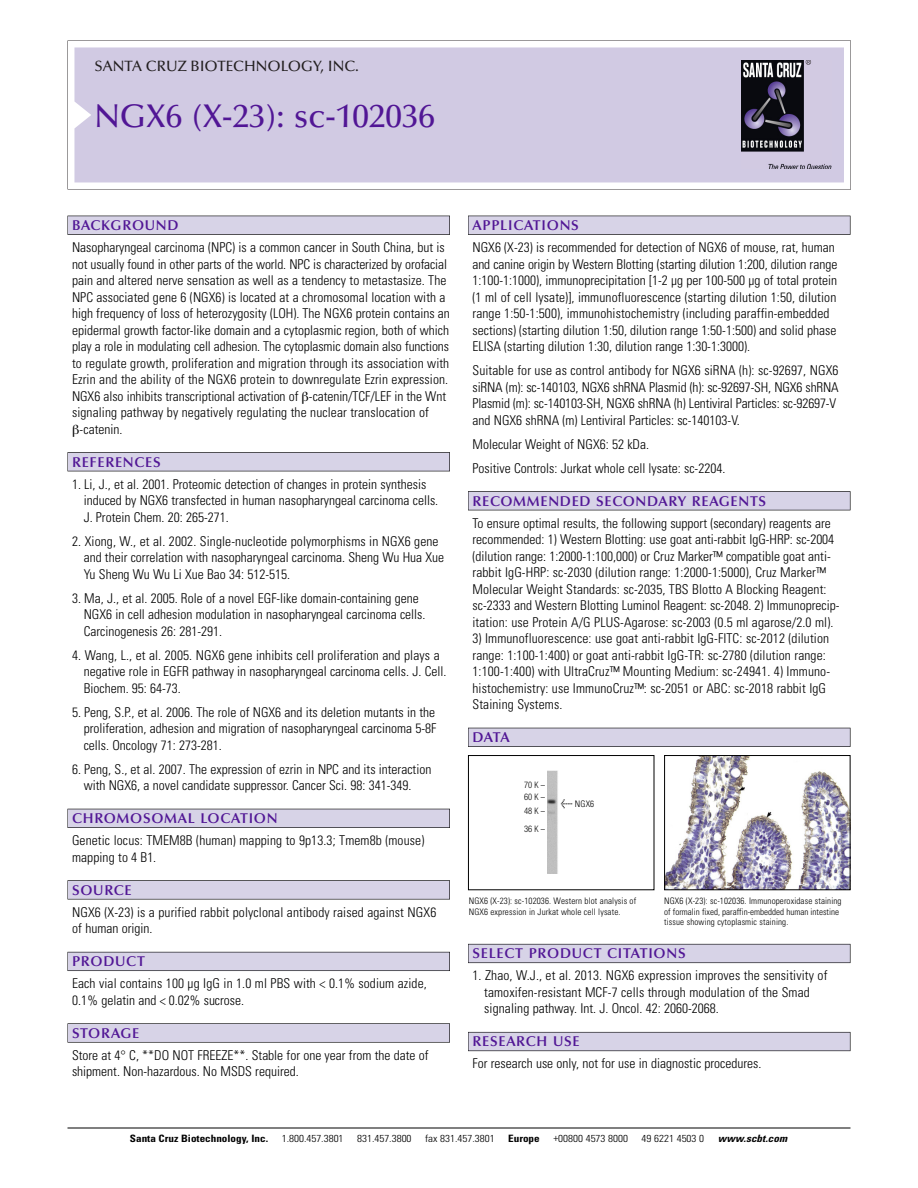
<style>
.page{position:relative;width:918px;height:1188px;background:#fff}
.page>*{position:absolute;margin:0;border:0;box-sizing:border-box;transform-origin:0 0}
.t1{font:500 33px "Optima";color:#511695}
.t2{font:500 15px "Optima";color:#231f20}
.t3{font:600 14.25px "Optima";letter-spacing:.05em;color:#511695}
.t4{font:300 condensed 13.5px/16.5px "Univers";color:#000}
.t5{font:300 condensed 10.2px "Univers";color:#000;scale:1.1 1}
.t6{font:700 condensed 10.2px "Univers";color:#000;scale:1.1 1}
.t7{font:italic 700 condensed 10.2px "Univers";letter-spacing:.005em;color:#000;scale:1.1 1}
.t8{font:300 condensed 9px/10.5px "Univers";letter-spacing:.015em;color:#000}
.t9{font:300 condensed 9px/12px "Helvetica Neue";letter-spacing:.13em;color:#000;scale:.95 1}
.s1{font-family:"Meta Plus";font-weight:400;font-stretch:normal;font-size:10.5px}
</style>
<div class="page">
<svg style="left:68px;top:40px;width:783px;height:149px"></svg>
<div style="left:74px;top:47px;width:770px;height:135px;background:#d1cae3"></div>
<img style="left:741px;top:60px;width:90px;height:108px">
<div style="left:68px;top:216px;width:382px;height:19px;background:#525155"></div>
<div style="left:68px;top:216px;width:381px;height:18px;background:#d7d3e7"></div>
<div style="left:68px;top:452px;width:382px;height:19px;background:#525155"></div>
<div style="left:68px;top:453px;width:381px;height:18px;background:#d7d3e7"></div>
<div style="left:68px;top:809px;width:382px;height:19px;background:#525158"></div>
<div style="left:68px;top:809px;width:381px;height:18px;background:#d7d3e7"></div>
<div style="left:68px;top:880px;width:382px;height:19px;background:#575759"></div>
<div style="left:68px;top:881px;width:381px;height:18px;background:#d7d3e7"></div>
<div style="left:68px;top:952px;width:382px;height:19px;background:#5b5a62"></div>
<div style="left:68px;top:952px;width:381px;height:18px;background:#d7d3e7"></div>
<div style="left:68px;top:1023px;width:382px;height:20px;background:#626263"></div>
<div style="left:68px;top:1024px;width:381px;height:18px;background:#d7d3e7"></div>
<div style="left:468px;top:216px;width:382px;height:19px;background:#525155"></div>
<div style="left:468px;top:216px;width:382px;height:18px;background:#d7d3e7"></div>
<div style="left:468px;top:491px;width:382px;height:19px;background:#525155"></div>
<div style="left:468px;top:492px;width:382px;height:18px;background:#d7d3e7"></div>
<div style="left:468px;top:728px;width:382px;height:19px;background:#525158"></div>
<div style="left:468px;top:728px;width:382px;height:18px;background:#d7d3e7"></div>
<div style="left:468px;top:944px;width:382px;height:19px;background:#66646e"></div>
<div style="left:468px;top:944px;width:382px;height:18px;background:#d7d3e7"></div>
<div style="left:468px;top:1032px;width:382px;height:19px;background:#66646d"></div>
<div style="left:468px;top:1033px;width:382px;height:18px;background:#d7d3e7"></div>
<hr style="left:68px;top:1128px;width:782px;height:1px;background:#000">
<img style="left:666px;top:757px;width:182px;height:131px">
<div style="left:664px;top:755px;width:186px;height:135px;border:1px solid #000"></div>
<div style="left:468px;top:755px;width:186px;height:135px;border:1px solid #000"></div>
<img style="left:548px;top:771px;width:10px;height:102px">
<p class="t2" style="left:94px;top:61px;width:266px">SANTA CRUZ BIOTECHNOLOGY, INC.</p>
<h1 class="t1" style="left:94px;top:103px;width:342px">NGX6 (X-23): sc-102036</h1>
<p class="t3" style="left:72px;top:219px;width:108px">BACKGROUND</p>
<p class="t4" style="left:72px;top:240px;width:374px">Nasopharyngeal carcinoma (NPC) is a common cancer in South China, but is</p>
<p class="t4" style="left:72px;top:257px;width:377px">not usually found in other parts of the world. NPC is characterized by orofacial</p>
<p class="t4" style="left:72px;top:273px;width:376px">pain and altered nerve sensation as well as a tendency to metastasize. The</p>
<p class="t4" style="left:72px;top:290px;width:375px">NPC associated gene 6 (NGX6) is located at a chromosomal location with a</p>
<p class="t4" style="left:72px;top:306px;width:379px">high frequency of loss of heterozygosity (LOH). The NGX6 protein contains an</p>
<p class="t4" style="left:72px;top:323px;width:379px">epidermal growth factor-like domain and a cytoplasmic region, both of which</p>
<p class="t4" style="left:72px;top:339px;width:379px">play a role in modulating cell adhesion. The cytoplasmic domain also functions</p>
<p class="t4" style="left:72px;top:356px;width:379px">to regulate growth, proliferation and migration through its association with</p>
<p class="t4" style="left:72px;top:372px;width:378px">Ezrin and the ability of the NGX6 protein to downregulate Ezrin expression.</p>
<p class="t4" style="left:72px;top:389px;width:376px">NGX6 also inhibits transcriptional activation of -catenin/TCF/LEF in the Wnt</p>
<p class="t4" style="left:72px;top:405px;width:358px">signaling pathway by negatively regulating the nuclear translocation of</p>
<p class="t4" style="left:80px;top:422px;width:44px">-catenin.</p>
<p class="t3" style="left:72px;top:456px;width:90px">REFERENCES</p>
<p class="t4" style="left:84px;top:477px;width:356px;text-indent:-12px">1. Li, J., et al. 2001. Proteomic detection of changes in protein synthesis induced by NGX6 transfected in human nasopharyngeal carcinoma cells.<br>J. Protein Chem. 20: 265-271.</p>
<p class="t4" style="left:84px;top:534px;width:362px;text-indent:-12px">2. Xiong, W., et al. 2002. Single-nucleotide polymorphisms in NGX6 gene and their correlation with nasopharyngeal carcinoma. Sheng Wu Hua Xue<br>Yu Sheng Wu Wu Li Xue Bao 34: 512-515.</p>
<p class="t4" style="left:84px;top:591px;width:343px;text-indent:-12px">3. Ma, J., et al. 2005. Role of a novel EGF-like domain-containing gene<br>NGX6 in cell adhesion modulation in nasopharyngeal carcinoma cells.<br>Carcinogenesis 26: 281-291.</p>
<p class="t4" style="left:84px;top:648px;width:364px;text-indent:-12px">4. Wang, L., et al. 2005. NGX6 gene inhibits cell proliferation and plays a negative role in EGFR pathway in nasopharyngeal carcinoma cells. J. Cell.<br>Biochem. 95: 64-73.</p>
<p class="t4" style="left:84px;top:705px;width:354px;text-align:justify;text-indent:-12px">5. Peng, S.P., et al. 2006. The role of NGX6 and its deletion mutants in the proliferation, adhesion and migration of nasopharyngeal carcinoma 5-8F cells. Oncology 71: 273-281.</p>
<p class="t4" style="left:84px;top:762px;width:349px;text-indent:-12px">6. Peng, S., et al. 2007. The expression of ezrin in NPC and its interaction with NGX6, a novel candidate suppressor. Cancer Sci. 98: 341-349.</p>
<p class="t3" style="left:72px;top:813px;width:207px">CHROMOSOMAL LOCATION</p>
<p class="t4" style="left:72px;top:833px;width:354px">Genetic locus: TMEM8B (human) mapping to 9p13.3; Tmem8b (mouse) mapping to 4 B1.</p>
<p class="t3" style="left:72px;top:884px;width:61px">SOURCE</p>
<p class="t4" style="left:72px;top:905px;width:366px">NGX6 (X-23) is a purified rabbit polyclonal antibody raised against NGX6 of human origin.</p>
<p class="t3" style="left:72px;top:956px;width:74px">PRODUCT</p>
<p class="t4" style="left:72px;top:976px;width:356px">Each vial contains 100 µg IgG in 1.0 ml PBS with &lt; 0.1% sodium azide,<br>0.1% gelatin and &lt; 0.02% sucrose.</p>
<p class="t3" style="left:72px;top:1027px;width:69px">STORAGE</p>
<p class="t4" style="left:72px;top:1048px;width:358px">Store at 4° C, **DO NOT FREEZE**. Stable for one year from the date of shipment. Non-hazardous. No MSDS required.</p>
<p class="t3" style="left:473px;top:219px;width:108px">APPLICATIONS</p>
<p class="t4" style="left:473px;top:240px;width:367px">NGX6 (X-23) is recommended for detection of NGX6 of mouse, rat, human and canine origin by Western Blotting (starting dilution 1:200, dilution range 1:100-1:1000), immunoprecipitation [1-2 µg per 100-500 µg of total protein (1 ml of cell lysate)], immunofluorescence (starting dilution 1:50, dilution range 1:50-1:500), immunohistochemistry (including paraffin-embedded sections) (starting dilution 1:50, dilution range 1:50-1:500) and solid phase ELISA (starting dilution 1:30, dilution range 1:30-1:3000).</p>
<p class="t4" style="left:473px;top:363px;width:368px">Suitable for use as control antibody for NGX6 siRNA (h): sc-92697, NGX6 siRNA (m): sc-140103, NGX6 shRNA Plasmid (h): sc-92697-SH, NGX6 shRNA Plasmid (m): sc-140103-SH, NGX6 shRNA (h) Lentiviral Particles: sc-92697-V and NGX6 shRNA (m) Lentiviral Particles: sc-140103-V.</p>
<p class="t4" style="left:473px;top:433px;width:254px;line-height:24px">Molecular Weight of NGX6: 52 kDa.<br>Positive Controls: Jurkat whole cell lysate: sc-2204.</p>
<p class="t3" style="left:473px;top:495px;width:295px">RECOMMENDED SECONDARY REAGENTS</p>
<p class="t4" style="left:473px;top:516px;width:369px">To ensure optimal results, the following support (secondary) reagents are recommended: 1) Western Blotting: use goat anti-rabbit IgG-HRP: sc-2004 (dilution range: 1:2000-1:100,000) or Cruz Marker™ compatible goat anti&shy;rabbit IgG-HRP: sc-2030 (dilution range: 1:2000-1:5000), Cruz Marker™ Molecular Weight Standards: sc-2035, TBS Blotto A Blocking Reagent: sc-2333 and Western Blotting Luminol Reagent: sc-2048. 2) Immunoprecip&shy;itation: use Protein A/G PLUS-Agarose: sc-2003 (0.5 ml agarose/2.0 ml).</p>
<p class="t4" style="left:473px;top:631px;width:359px">3) Immunofluorescence: use goat anti-rabbit IgG-FITC: sc-2012 (dilution range: 1:100-1:400) or goat anti-rabbit IgG-TR: sc-2780 (dilution range:<br>1:100-1:400) with UltraCruz™ Mounting Medium: sc-24941. 4) Immuno&shy;histochemistry: use ImmunoCruz™: sc-2051 or ABC: sc-2018 rabbit IgG Staining Systems.</p>
<p class="t3" style="left:473px;top:732px;width:39px">DATA</p>
<p class="t9" style="left:524px;top:780px;width:24px">70K–<br>60K–</p>
<p class="t9" style="left:524px;top:802px;width:24px;line-height:18px">48K–<br>36K–</p>
<p class="t8" style="left:561px;top:800px;width:35px"><span class="s1">&lt;</span> NGX6</p>
<p class="t8" style="left:469px;top:897px;width:169px">NGX6 (X-23): sc-102036. Western blot analysis of<br>NGX6 expression in Jurkat whole cell lysate.</p>
<p class="t8" style="left:664px;top:897px;width:179px">NGX6 (X-23): sc-102036. Immunoperoxidase staining of formalin fixed, paraffin-embedded human intestine tissue showing cytoplasmic staining.</p>
<p class="t3" style="left:473px;top:948px;width:215px">SELECT PRODUCT CITATIONS</p>
<p class="t4" style="left:484px;top:968px;width:345px;text-indent:-12px">1. Zhao, W.J., et al. 2013. NGX6 expression improves the sensitivity of tamoxifen-resistant MCF-7 cells through modulation of the Smad signaling pathway. Int. J. Oncol. 42: 2060-2068.</p>
<p class="t3" style="left:473px;top:1036px;width:109px">RESEARCH USE</p>
<p class="t4" style="left:473px;top:1057px;width:290px">For research use only, not for use in diagnostic procedures.</p>
<p class="t6" style="left:130px;top:1135px;width:127px">Santa Cruz Biotechnology, Inc.</p>
<p class="t5" style="left:282px;top:1135px;width:58px">1.800.457.3801</p>
<p class="t5" style="left:357px;top:1135px;width:51px">831.457.3800</p>
<p class="t5" style="left:425px;top:1135px;width:65px">fax 831.457.3801</p>
<p class="t6" style="left:508px;top:1135px;width:30px">Europe</p>
<p class="t5" style="left:553px;top:1135px;width:69px">+00800 4573 8000</p>
<p class="t5" style="left:642px;top:1135px;width:58px">49 6221 4503 0</p>
<p class="t7" style="left:718px;top:1135px;width:64px">www.scbt.com</p>
</div>
